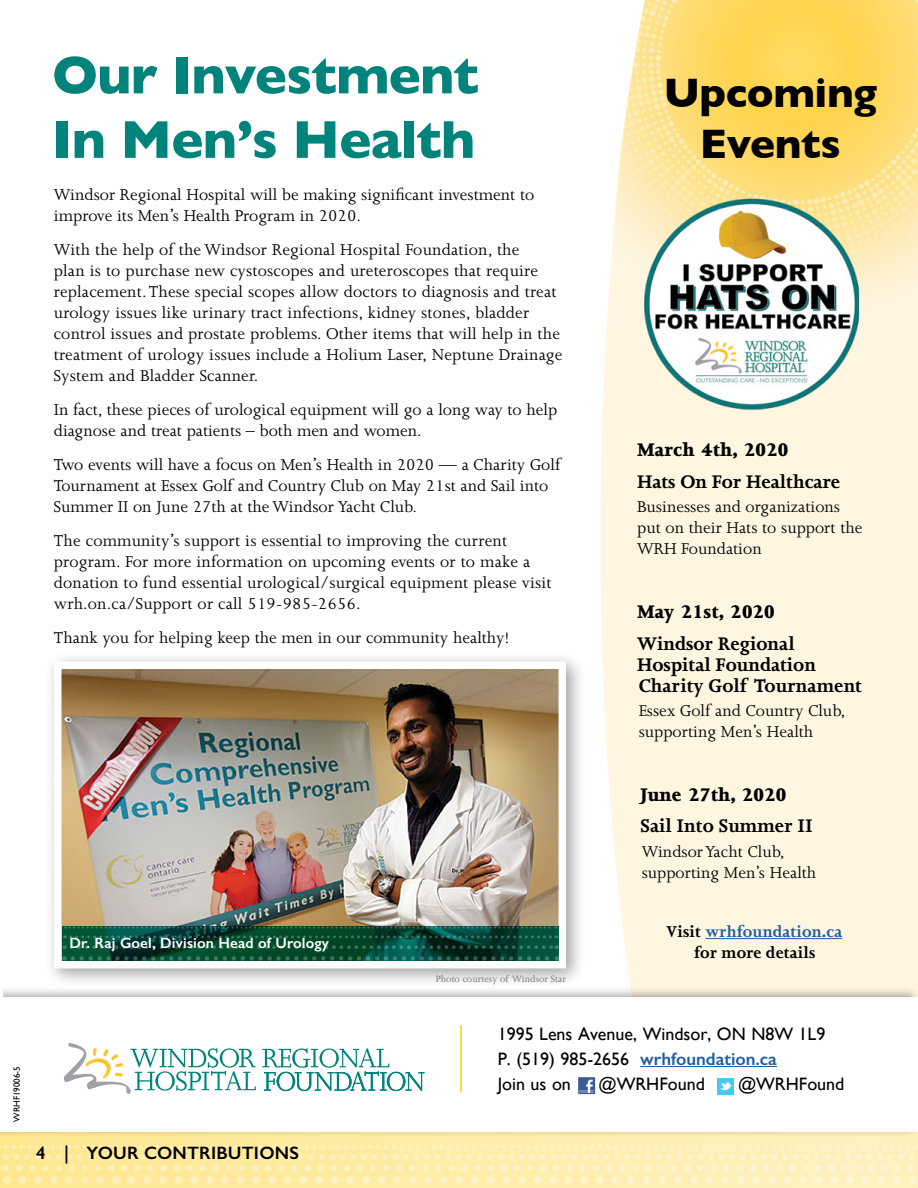
<style>
.page{position:relative;width:918px;height:1188px;background:#fff}
.page>*{position:absolute;margin:0;border:0;box-sizing:border-box;transform-origin:0 0}
.t1{font:700 54px/64.5px "Gill Sans";letter-spacing:-.015em;color:#00837b}
.t2{font:700 42px/51px "Gill Sans";letter-spacing:-.01em;color:#000;text-align:center}
.t3{font:700 21px/21px "Joanna";color:#000}
.t4{font:800 21px "Joanna";color:#000}
.t5{font:18px/21px "Joanna";color:#000}
.t6{font:18px/24.8px "Gill Sans";color:#000}
.t7{font:700 18px/21px "Joanna";letter-spacing:.01em;color:#000;text-align:center}
.t8{font:600 18px "Gill Sans";letter-spacing:.01em;color:#000}
.t9{font:600 15px "Gill Sans";letter-spacing:.01em;color:#fff}
.t10{font:10.5px "Joanna";color:#6d6e71}
.t11{font:9px "Gill Sans";color:#000}
.s1{color:#215e9e}
.s2{font-weight:600;color:#215e9e}
</style>
<div class="page">
<div style="left:0;top:1132px;width:918px;height:56px;background:linear-gradient(to right,#ffe78f,#fff2c2)"></div>
<svg style="left:0;top:1155px;width:918px;height:29px"></svg>
<svg style="left:0;top:1145px;width:918px;height:4px"></svg>
<div style="left:600px;top:323px;width:318px;height:663px;background:#fff6e1"></div>
<img style="left:607px;top:0;width:311px;height:323px">
<div style="left:0;top:986px;width:918px;height:152px;background:#000;opacity:.32"></div>
<div style="left:0;top:997px;width:918px;height:135px;background:#fff"></div>
<hr style="left:640px;top:1066px;width:137px;height:1px;background:#215e9e">
<svg style="left:64px;top:1043px;width:192px;height:51px"></svg>
<svg style="left:262px;top:1048px;width:162px;height:43px"></svg>
<hr style="left:460px;top:1025px;width:2px;height:67px;background:#ffcb05">
<div style="left:578px;top:1077px;width:17px;height:17px;background:#3c5a98"></div>
<hr style="left:579px;top:1090px;width:15px;height:3px;background:#6d85b3">
<svg style="left:586px;top:1080px;width:7px;height:13px"></svg>
<div style="left:717px;top:1078px;width:17px;height:17px;background:#47c8f5"></div>
<svg style="left:720px;top:1082px;width:12px;height:9px"></svg>
<div style="left:44px;top:652px;width:542px;height:336px;background:#000;opacity:.38"></div>
<img style="left:63px;top:671px;width:494px;height:255px">
<div style="left:54px;top:662px;width:512px;height:306px;border:8px solid #fff"></div>
<svg style="left:62px;top:926px;width:497px;height:35px"></svg>
<svg style="left:73px;top:956px;width:485px;height:5px"></svg>
<svg style="left:72px;top:945px;width:485px;height:4px"></svg>
<svg style="left:65px;top:935px;width:492px;height:3px"></svg>
<svg style="left:65px;top:926px;width:491px;height:3px"></svg>
<img style="left:643px;top:198px;width:216px;height:214px">
<hr style="left:705px;top:938px;width:137px;height:1px;background:#215e9e">
<hr style="left:0;top:968px;width:3px;height:164px;background:#fff">
<h1 class="t1" style="left:52px;top:42px;width:428px">Our Investment<br>In Men’s Health</h1>
<p class="t5" style="left:54px;top:184px;width:482px">Windsor Regional Hospital will be making significant investment to improve its Men’s Health Program in 2020.</p>
<p class="t5" style="left:54px;top:239px;width:510px">With the help of the Windsor Regional Hospital Foundation, the<br>plan is to purchase new cystoscopes and ureteroscopes that require replacement. These special scopes allow doctors to diagnosis and treat urology issues like urinary tract infections, kidney stones, bladder control issues and prostate problems. Other items that will help in the treatment of urology issues include a Holium Laser, Neptune Drainage System and Bladder Scanner.</p>
<p class="t5" style="left:54px;top:399px;width:505px">In fact, these pieces of urological equipment will go a long way to help diagnose and treat patients – both men and women.</p>
<p class="t5" style="left:54px;top:454px;width:508px">Two events will have a focus on Men’s Health in 2020 — a Charity Golf<br>Tournament at Essex Golf and Country Club on May 21st and Sail into<br>Summer II on June 27th at the Windsor Yacht Club.</p>
<p class="t5" style="left:54px;top:530px;width:499px">The community’s support is essential to improving the current program. For more information on upcoming events or to make a donation to fund essential urological/surgical equipment please visit wrh.on.ca/Support or call 519-985-2656.</p>
<p class="t5" style="left:54px;top:627px;width:457px">Thank you for helping keep the men in our community healthy!</p>
<h2 class="t2" style="left:664px;top:66px;width:215px">Upcoming<br>Events</h2>
<p class="t4" style="left:637px;top:438px;width:153px">March 4th, 2020</p>
<p class="t3" style="left:637px;top:471px;width:205px">Hats On For Healthcare</p>
<p class="t5" style="left:637px;top:497px;width:227px">Businesses and organizations put on their Hats to support the<br>WRH Foundation</p>
<p class="t4" style="left:637px;top:600px;width:139px">May 21st, 2020</p>
<p class="t3" style="left:637px;top:633px;width:226px">Windsor Regional<br>Hospital Foundation<br>Charity Golf Tournament</p>
<p class="t5" style="left:639px;top:700px;width:208px">Essex Golf and Country Club, supporting Men’s Health</p>
<p class="t9" style="left:69px;top:934px;width:261px">Dr. Raj Goel, Division Head of Urology</p>
<p class="t11" style="left:11px;top:1122px;width:57px;rotate:-90deg">WRHF19006-5</p>
<p class="t8" style="left:36px;top:1142px;width:264px">4 | YOUR CONTRIBUTIONS</p>
<p class="t4" style="left:640px;top:783px;width:148px">June 27th, 2020</p>
<p class="t3" style="left:640px;top:816px;width:174px">Sail Into Summer II</p>
<p class="t5" style="left:642px;top:841px;width:176px">Windsor Yacht Club, supporting Men’s Health</p>
<p class="t10" style="left:436px;top:973px;width:132px">Photo courtesy of Windsor Star</p>
<p class="t7" style="left:666px;top:921px;width:178px">Visit <span class="s1">wrhfoundation.ca </span>for more details</p>
<p class="t6" style="left:498px;top:1022px;width:329px">1995 Lens Avenue, Windsor, ON N8W 1L9<br>P. (519) 985-2656 <span class="s2">wrhfoundation.ca<br></span>Join us on</p>
<p class="t6" style="left:598px;top:1071px;width:108px">@WRHFound</p>
<p class="t6" style="left:738px;top:1071px;width:108px">@WRHFound</p>
</div>
